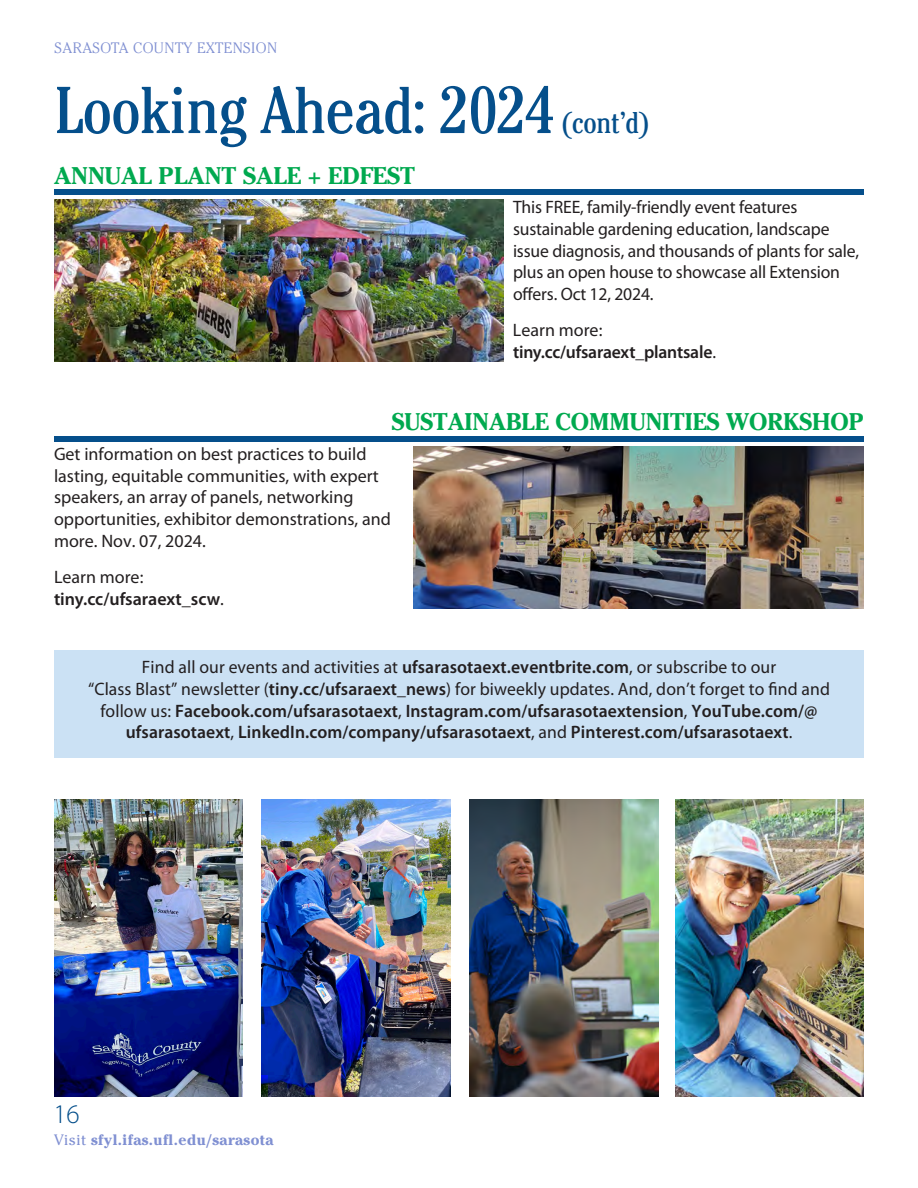
<style>
.page{position:relative;width:918px;height:1188px;background:#fff}
.page>*{position:absolute;margin:0;border:0;box-sizing:border-box;transform-origin:0 0}
.t1{font:condensed 66px "Cheltenham Std";letter-spacing:-.01em;color:#054f8b}
.t2{font:300 27px "Myriad Pro";color:#054f8b}
.t3{font:700 24px "Cheltenham Std";color:#00a94f}
.t4{font:600 18px/21.6px "Myriad Pro";letter-spacing:.005em;color:#231f20;text-align:center}
.t5{font:18px/21.6px "Myriad Pro";color:#231f20}
.t6{font:700 15px "Cheltenham Std";letter-spacing:.03em;color:#8090d2}
.t7{font:300 15px "Cheltenham Std";letter-spacing:.03em;color:#8090d2}
.s1{font-size:30px}
.s2{font-weight:400}
</style>
<div class="page">
<div style="left:54px;top:189px;width:810px;height:5px;background:#054f8b"></div>
<img style="left:54px;top:200px;width:450px;height:162px">
<div style="left:54px;top:436px;width:810px;height:5px;background:#054f8b"></div>
<img style="left:413px;top:447px;width:450px;height:162px">
<div style="left:54px;top:650px;width:810px;height:108px;background:#cbe1f4"></div>
<img style="left:54px;top:800px;width:189px;height:296px">
<img style="left:262px;top:800px;width:189px;height:296px">
<img style="left:470px;top:800px;width:189px;height:296px">
<img style="left:675px;top:800px;width:189px;height:296px">
<p class="t7" style="left:55px;top:39px;width:224px">SARASOTA COUNTY EXTENSION</p>
<p class="t1" style="left:54px;top:71px;width:598px">Looking Ahead: 2024 <span class="s1">(cont’d)</span></p>
<p class="t3" style="left:54px;top:161px;width:362px">ANNUAL PLANT SALE + EDFEST</p>
<p class="t5" style="left:513px;top:196px;width:348px">This FREE, family-friendly event features sustainable gardening education, landscape issue diagnosis, and thousands of plants for sale, plus an open house to showcase all Extension offers. Oct 12, 2024.</p>
<p class="t5" style="left:513px;top:319px;width:91px">Learn more:</p>
<p class="t4" style="left:513px;top:341px;width:205px">tiny.cc/ufsaraext_plantsale<span class="s2">.</span></p>
<p class="t3" style="left:392px;top:408px;width:474px">SUSTAINABLE COMMUNITIES WORKSHOP</p>
<p class="t5" style="left:54px;top:443px;width:338px">Get information on best practices to build lasting, equitable communities, with expert speakers, an array of panels, networking opportunities, exhibitor demonstrations, and more. Nov. 07, 2024.</p>
<p class="t5" style="left:54px;top:566px;width:91px">Learn more:</p>
<p class="t4" style="left:54px;top:587px;width:172px">tiny.cc/ufsaraext_scw<span class="s2">.</span></p>
<p class="t4" style="left:88px;top:656px;width:743px"><span class="s2">Find all our events and activities at</span> ufsarasotaext.eventbrite.com<span class="s2">, or subscribe to our<br>“Class Blast” newsletter (</span>tiny.cc/ufsaraext_news<span class="s2">) for biweekly updates. And, don’t forget to find and follow us:</span> Facebook.com/ufsarasotaext<span class="s2">,</span> Instagram.com/ufsarasotaextension<span class="s2">,</span> YouTube.com/@ ufsarasotaext<span class="s2">,</span> LinkedIn.com/company/ufsarasotaext<span class="s2">, and</span> Pinterest.com/ufsarasotaext<span class="s2">.</span></p>
<h2 class="t2" style="left:53px;top:1098px;width:28px">16</h2>
<p class="t6" style="left:54px;top:1130px;width:221px"><span class="s2">Visit</span> sfyl.ifas.ufl.edu/sarasota</p>
</div>
